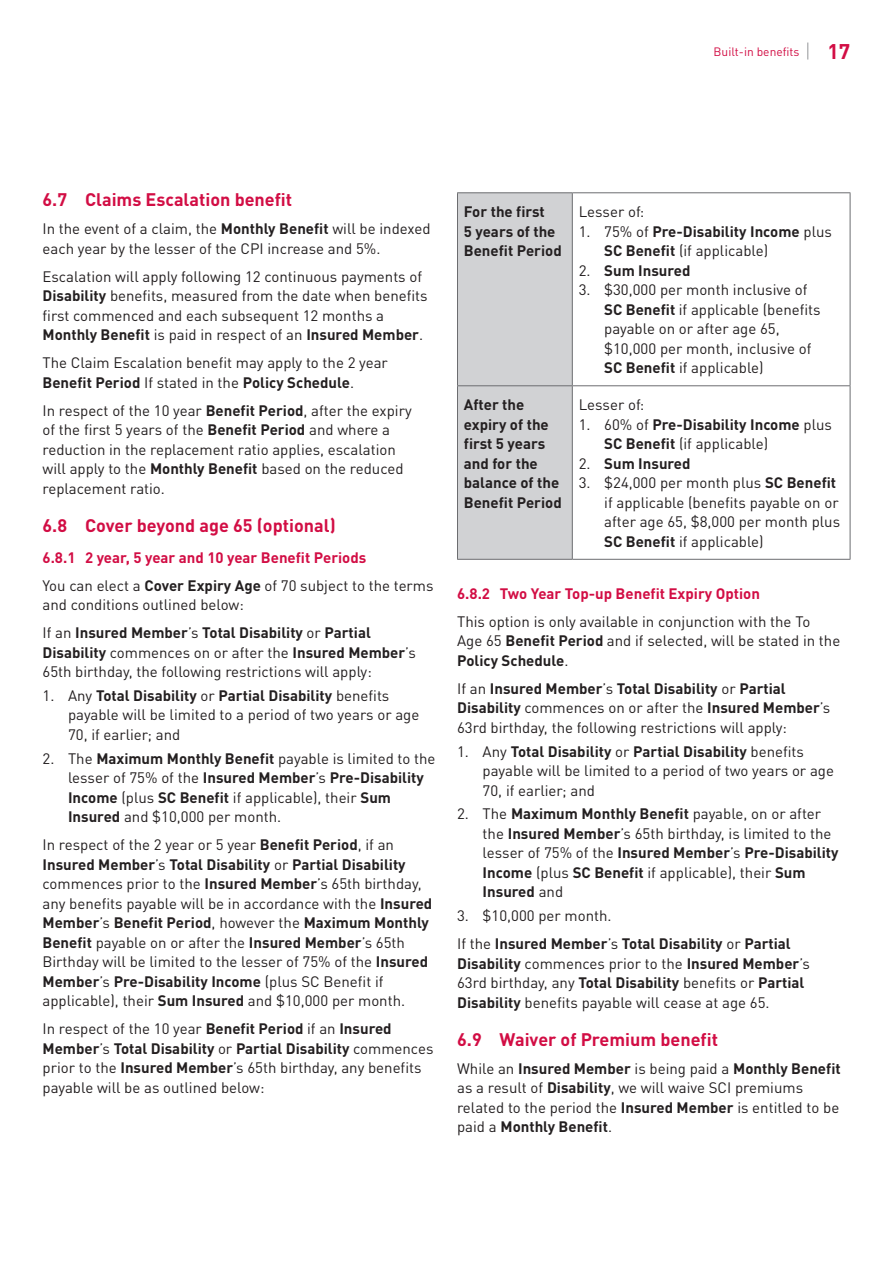
<style>
.page{position:relative;width:893px;height:1263px;background:#fff}
.page>*{position:absolute;margin:0;border:0;box-sizing:border-box;transform-origin:0 0}
.t1{font:700 21px "DINOT";color:#d20d44}
.t2{font:700 18px "DINOT";color:#d20d44}
.t3{font:15px/19.5px "DINOT";color:#231f20}
.t4{font:700 15px/19.5px "DINOT";color:#231f20}
.t5{font:700 15px/28px "DINOT";color:#d20d44}
.t6{font:12px "DINOT";color:#d20d44}
.s1{font-weight:700}
.s2{font-weight:400;color:#231f20}
.s3{color:#231f20}
.s4{font-weight:400}
</style>
<div class="page">
<svg style="left:807px;top:43px;width:1px;height:17px"></svg>
<div style="left:458px;top:193px;width:114px;height:366px;background:#d1d2d4"></div>
<hr style="left:457px;top:192px;width:115px;height:1px;background:#6c6d70">
<hr style="left:457px;top:193px;width:1px;height:192px;background:#6c6d70">
<hr style="left:572px;top:192px;width:278px;height:1px;background:#6c6d70">
<hr style="left:572px;top:193px;width:1px;height:192px;background:#6c6d70">
<hr style="left:850px;top:193px;width:1px;height:192px;background:#6c6d70">
<hr style="left:457px;top:385px;width:115px;height:1px;background:#6c6d70">
<hr style="left:457px;top:386px;width:1px;height:173px;background:#6c6d70">
<hr style="left:572px;top:385px;width:278px;height:1px;background:#6c6d70">
<hr style="left:572px;top:386px;width:1px;height:173px;background:#6c6d70">
<hr style="left:850px;top:386px;width:1px;height:173px;background:#6c6d70">
<hr style="left:457px;top:559px;width:115px;height:1px;background:#6c6d70">
<hr style="left:572px;top:559px;width:278px;height:1px;background:#6c6d70">
<p class="t6" style="left:714px;top:44px;width:87px">Built-in benefits</p>
<h1 class="t1" style="left:827px;top:37px;width:24px">17</h1>
<p class="t2" style="left:43px;top:188px;width:251px">6.7 Claims Escalation benefit</p>
<p class="t3" style="left:43px;top:219px;width:389px">In the event of a claim, the <span class="s1">Monthly Benefit</span> will be indexed each year by the lesser of the CPI increase and 5%.</p>
<p class="t3" style="left:43px;top:266px;width:387px">Escalation will apply following 12 continuous payments of <span class="s1">Disability</span> benefits, measured from the date when benefits first commenced and each subsequent 12 months a <span class="s1">Monthly Benefit</span> is paid in respect of an <span class="s1">Insured Member</span>.</p>
<p class="t3" style="left:43px;top:353px;width:347px">The Claim Escalation benefit may apply to the 2 year<br><span class="s1">Benefit Period</span> If stated in the <span class="s1">Policy Schedule</span>.</p>
<p class="t3" style="left:43px;top:400px;width:371px">In respect of the 10 year <span class="s1">Benefit Period</span>, after the expiry of the first 5 years of the <span class="s1">Benefit Period</span> and where a reduction in the replacement ratio applies, escalation will apply to the <span class="s1">Monthly Benefit</span> based on the reduced replacement ratio.</p>
<p class="t2" style="left:43px;top:513px;width:295px">6.8 Cover beyond age 65 (optional)</p>
<p class="t5" style="left:43px;top:543px;width:393px">6.8.1 2 year, 5 year and 10 year Benefit Periods<br><span class="s2">You can elect a</span> <span class="s3">Cover Expiry Age</span> <span class="s2">of 70 subject to the terms</span></p>
<p class="t3" style="left:43px;top:590px;width:330px;line-height:28px">and conditions outlined below:<br>If an <span class="s1">Insured Member</span>’s <span class="s1">Total Disability</span> or <span class="s1">Partial</span></p>
<p class="t3" style="left:43px;top:642px;width:375px"><span class="s1">Disability</span> commences on or after the <span class="s1">Insured Member</span>’s<br>65th birthday, the following restrictions will apply:</p>
<p class="t3" style="left:68px;top:685px;width:353px;text-indent:-26px">1. Any <span class="s1">Total Disability</span> or <span class="s1">Partial Disability</span> benefits payable will be limited to a period of two years or age<br>70, if earlier; and</p>
<p class="t3" style="left:68px;top:748px;width:369px;text-indent:-26px">2. The <span class="s1">Maximum Monthly Benefit</span> payable is limited to the lesser of 75% of the <span class="s1">Insured Member</span>’s <span class="s1">Pre‑Disability Income</span> (plus <span class="s1">SC Benefit</span> if applicable), their <span class="s1">Sum Insured</span> and $10,000 per month.</p>
<p class="t3" style="left:43px;top:835px;width:391px">In respect of the 2 year or 5 year <span class="s1">Benefit Period</span>, if an <span class="s1">Insured Member</span>’s <span class="s1">Total Disability</span> or <span class="s1">Partial Disability </span>commences prior to the <span class="s1">Insured Member</span>’s 65th birthday, any benefits payable will be in accordance with the <span class="s1">Insured Member</span>’s <span class="s1">Benefit Period</span>, however the <span class="s1">Maximum Monthly Benefit</span> payable on or after the <span class="s1">Insured Member</span>’s 65th Birthday will be limited to the lesser of 75% of the <span class="s1">Insured Member</span>’s <span class="s1">Pre-Disability Income</span> (plus SC Benefit if applicable), their <span class="s1">Sum Insured</span> and $10,000 per month.</p>
<p class="t3" style="left:43px;top:1019px;width:392px">In respect of the 10 year <span class="s1">Benefit Period</span> if an <span class="s1">Insured Member</span>’s <span class="s1">Total Disability</span> or <span class="s1">Partial Disability</span> commences prior to the <span class="s1">Insured Member</span>’s 65th birthday, any benefits payable will be as outlined below:</p>
<p class="t4" style="left:464px;top:201px;width:99px">For the first<br>5 years of the<br>Benefit Period</p>
<p class="t3" style="left:579px;top:202px;width:67px">Lesser of:</p>
<p class="t4" style="left:604px;top:221px;width:229px;text-indent:-26px"><span class="s4">1. 75% of</span> Pre-Disability Income <span class="s4">plus<br></span>SC Benefit <span class="s4">(if applicable)</span></p>
<p class="t4" style="left:579px;top:260px;width:113px"><span class="s4">2.</span> Sum Insured</p>
<p class="t3" style="left:604px;top:280px;width:218px;text-indent:-26px">3. $30,000 per month inclusive of<br><span class="s1">SC Benefit</span> if applicable (benefits payable on or after age 65, $10,000 per month, inclusive of<br><span class="s1">SC Benefit</span> if applicable)</p>
<p class="t4" style="left:464px;top:394px;width:99px">After the expiry of the first 5 years and for the balance of the<br>Benefit Period</p>
<p class="t3" style="left:579px;top:395px;width:67px">Lesser of:</p>
<p class="t4" style="left:604px;top:414px;width:229px;text-indent:-26px"><span class="s4">1. 60% of</span> Pre-Disability Income <span class="s4">plus<br></span>SC Benefit <span class="s4">(if applicable)</span></p>
<p class="t4" style="left:579px;top:453px;width:113px"><span class="s4">2.</span> Sum Insured</p>
<p class="t3" style="left:604px;top:473px;width:237px;text-indent:-26px">3. $24,000 per month plus <span class="s1">SC Benefit </span>if applicable (benefits payable on or after age 65, $8,000 per month plus <span class="s1">SC Benefit</span> if applicable)</p>
<p class="t5" style="left:457px;top:579px;width:304px">6.8.2 Two Year Top-up Benefit Expiry Option</p>
<p class="t3" style="left:457px;top:611px;width:385px">This option is only available in conjunction with the To<br>Age 65 <span class="s1">Benefit Period</span> and if selected, will be stated in the<br><span class="s1">Policy Schedule</span>.</p>
<p class="t3" style="left:457px;top:678px;width:375px">If an <span class="s1">Insured Member</span>’s <span class="s1">Total Disability</span> or <span class="s1">Partial<br>Disability</span> commences on or after the <span class="s1">Insured Member</span>’s<br>63rd birthday, the following restrictions will apply:</p>
<p class="t3" style="left:483px;top:741px;width:353px;text-indent:-26px">1. Any <span class="s1">Total Disability</span> or <span class="s1">Partial Disability</span> benefits payable will be limited to a period of two years or age<br>70, if earlier; and</p>
<p class="t3" style="left:483px;top:804px;width:357px;text-indent:-26px">2. The <span class="s1">Maximum Monthly Benefit</span> payable, on or after the <span class="s1">Insured Member</span>’s 65th birthday, is limited to the lesser of 75% of the <span class="s1">Insured Member</span>’s <span class="s1">Pre-Disability Income</span> (plus <span class="s1">SC Benefit</span> if applicable), their <span class="s1">Sum Insured</span> and</p>
<p class="t4" style="left:457px;top:901px;width:335px;line-height:28px"><span class="s4">3. $10,000 per month.<br>If the</span> Insured Member<span class="s4">’s</span> Total Disability <span class="s4">or</span> Partial</p>
<p class="t3" style="left:457px;top:953px;width:354px"><span class="s1">Disability</span> commences prior to the <span class="s1">Insured Member</span>’s<br>63rd birthday, any <span class="s1">Total Disability</span> benefits or <span class="s1">Partial<br>Disability</span> benefits payable will cease at age 65.</p>
<p class="t2" style="left:457px;top:1027px;width:262px">6.9 Waiver of Premium benefit</p>
<p class="t3" style="left:457px;top:1058px;width:385px">While an <span class="s1">Insured Member</span> is being paid a <span class="s1">Monthly Benefit </span>as a result of <span class="s1">Disability</span>, we will waive SCI premiums related to the period the <span class="s1">Insured Member</span> is entitled to be paid a <span class="s1">Monthly Benefit</span>.</p>
</div>
